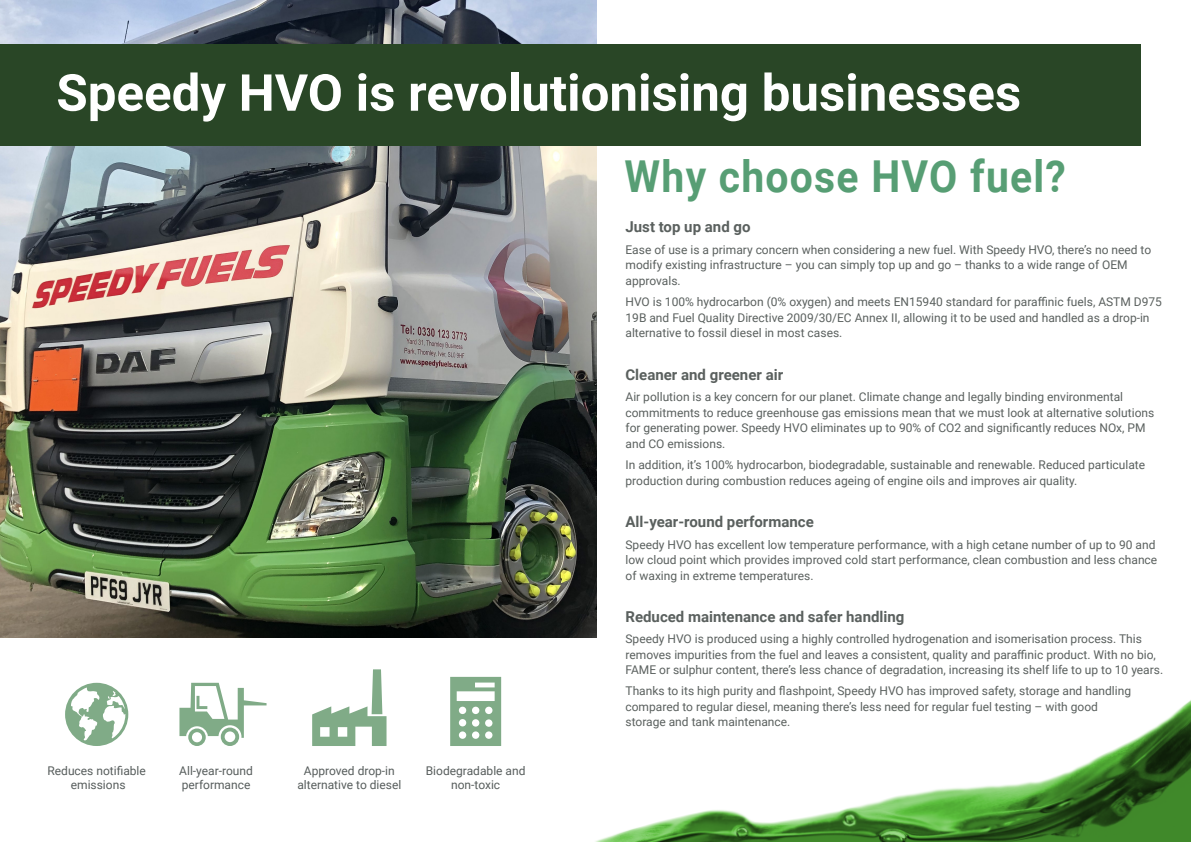
<style>
.page{position:relative;width:1191px;height:842px;background:#fff}
.page>*{position:absolute;margin:0;border:0;box-sizing:border-box;transform-origin:0 0}
._48_Header_white_Beb{font:700 51px "Roboto";color:#fff}
.Center{font:700 44px "Roboto";letter-spacing:.03em;color:#579e74;scale:.93 1}
._8_Content_black_Sou{font:700 15px "Roboto";color:#5a605e}
._8_Content_black_Sou-2{font:12px/15.6px "Roboto";color:#5a605e}
._10_Content_black_C{font:12px/14px "Roboto";color:#575d5c;text-align:center}
</style>
<div class="page">
<img style="left:0;top:0;width:596px;height:637px">
<img style="left:595px;top:700px;width:596px;height:142px">
<div style="left:0;top:44px;width:1140px;height:101px;background:#294626"></div>
<div style="left:625px;top:809px;width:19px;height:15px;background:#fff"></div>
<svg style="left:65px;top:683px;width:63px;height:63px"></svg>
<svg style="left:450px;top:677px;width:51px;height:69px"></svg>
<svg style="left:312px;top:669px;width:74px;height:77px"></svg>
<svg style="left:179px;top:683px;width:87px;height:63px"></svg>
<p class="_48_Header_white_Beb" style="left:56px;top:57px;width:966px">Speedy HVO is revolutionising businesses</p>
<p class="Center" style="left:624px;top:146px;width:476px">Why choose HVO fuel?</p>
<p class="_10_Content_black_C" style="left:47px;top:763px;width:100px">Reduces notifiable</p>
<p class="_10_Content_black_C" style="left:71px;top:778px;width:56px">emissions</p>
<p class="_10_Content_black_C" style="left:179px;top:763px;width:75px">All-year-round</p>
<p class="_10_Content_black_C" style="left:182px;top:778px;width:70px">performance</p>
<p class="_10_Content_black_C" style="left:297px;top:763px;width:105px">Approved drop-in alternative to diesel</p>
<p class="_10_Content_black_C" style="left:426px;top:763px;width:101px">Biodegradable and</p>
<p class="_10_Content_black_C" style="left:451px;top:778px;width:51px">non-toxic</p>
<p class="_8_Content_black_Sou" style="left:625px;top:216px;width:127px">Just top up and go</p>
<p class="_8_Content_black_Sou-2" style="left:625px;top:241px;width:527px">Ease of use is a primary concern when considering a new fuel. With Speedy HVO, there’s no need to modify existing infrastructure – you can simply top up and go – thanks to a wide range of OEM approvals.</p>
<p class="_8_Content_black_Sou-2" style="left:625px;top:293px;width:538px">HVO is 100% hydrocarbon (0% oxygen) and meets EN15940 standard for paraffinic fuels, ASTM D975<br>19B and Fuel Quality Directive 2009/30/EC Annex II, allowing it to be used and handled as a drop-in alternative to fossil diesel in most cases.</p>
<p class="_8_Content_black_Sou" style="left:625px;top:364px;width:159px">Cleaner and greener air</p>
<p class="_8_Content_black_Sou-2" style="left:625px;top:388px;width:530px">Air pollution is a key concern for our planet. Climate change and legally binding environmental commitments to reduce greenhouse gas emissions mean that we must look at alternative solutions for generating power. Speedy HVO eliminates up to 90% of CO2 and significantly reduces NOx, PM and CO emissions.</p>
<p class="_8_Content_black_Sou-2" style="left:625px;top:457px;width:521px">In addition, it’s 100% hydrocarbon, biodegradable, sustainable and renewable. Reduced particulate production during combustion reduces ageing of engine oils and improves air quality.</p>
<p class="_8_Content_black_Sou" style="left:625px;top:511px;width:190px">All-year-round performance</p>
<p class="_8_Content_black_Sou-2" style="left:625px;top:536px;width:533px">Speedy HVO has excellent low temperature performance, with a high cetane number of up to 90 and low cloud point which provides improved cold start performance, clean combustion and less chance of waxing in extreme temperatures.</p>
<p class="_8_Content_black_Sou" style="left:625px;top:606px;width:280px">Reduced maintenance and safer handling</p>
<p class="_8_Content_black_Sou-2" style="left:625px;top:631px;width:539px">Speedy HVO is produced using a highly controlled hydrogenation and isomerisation process. This removes impurities from the fuel and leaves a consistent, quality and paraffinic product. With no bio,<br>FAME or sulphur content, there’s less chance of degradation, increasing its shelf life to up to 10 years.</p>
<p class="_8_Content_black_Sou-2" style="left:625px;top:683px;width:507px">Thanks to its high purity and flashpoint, Speedy HVO has improved safety, storage and handling compared to regular diesel, meaning there’s less need for regular fuel testing – with good storage and tank maintenance.</p>
</div>
